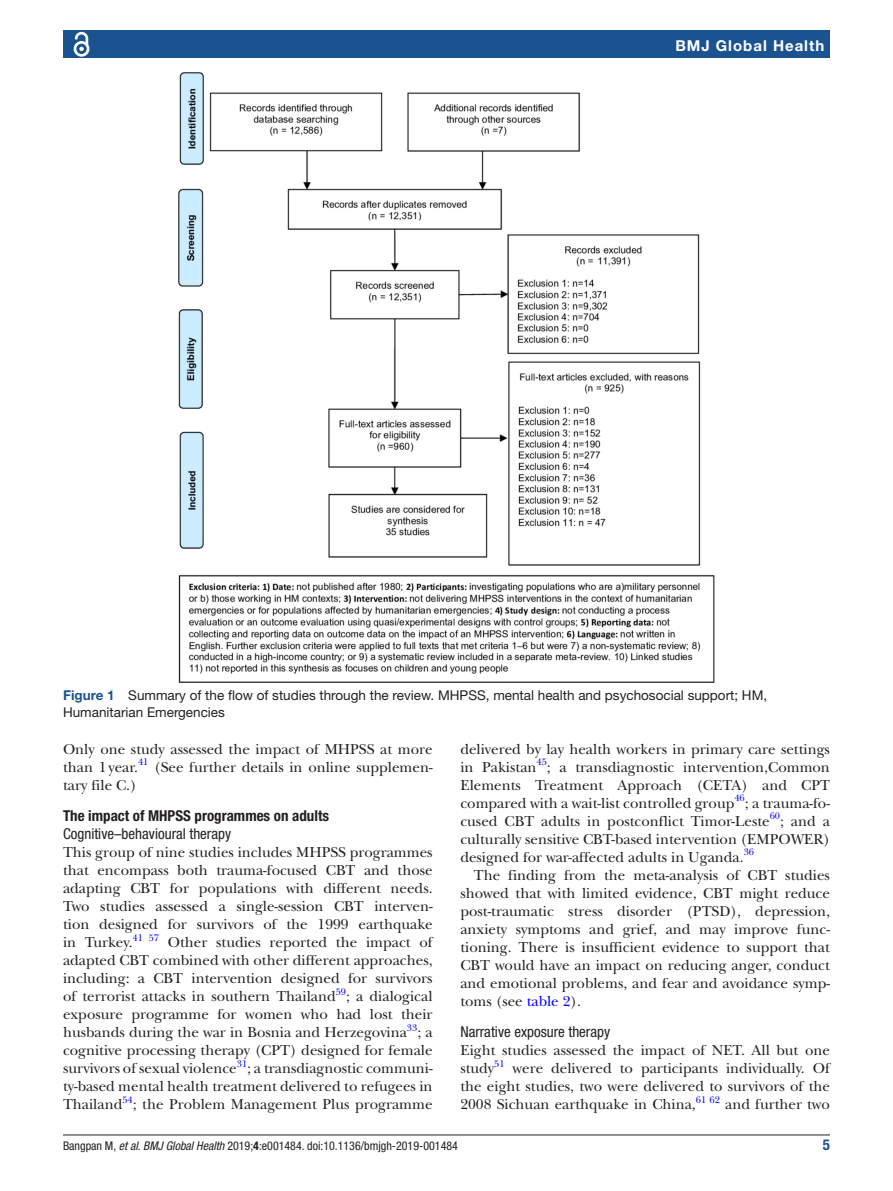
<style>
.page{position:relative;width:893px;height:1191px;background:#fff}
.page>*{position:absolute;margin:0;border:0;box-sizing:border-box;transform-origin:0 0}
.t1{font:15px/18px "New Baskerville";color:#231f20;text-align:justify}
.t2{font:condensed 15px "Helvetica Neue LT Std";color:#231f20}
.t3{font:700 condensed 15px "Helvetica Neue LT Std";color:#231f20}
.t4{font:700 15px "Helvetica Neue LT Std";letter-spacing:.065em;color:#fff}
.t5{font:700 condensed 15px "Helvetica Neue LT Std";color:#1b5391}
.t6{font:13.5px/16.2px "Helvetica Neue LT Std";color:#231f20}
.t7{font:condensed 12px "Helvetica Neue LT Std";color:#231f20}
.t8{font:9.9px "New Baskerville";color:#00f}
.s1{font-weight:700;color:#1b5391}
.s2{color:#00f}
.s3{font-style:italic}
.s4{font-weight:700}
</style>
<div class="page">
<hr style="left:63px;top:1134px;width:767px;height:1px;background:#231f20">
<div style="left:63px;top:31px;width:767px;height:27px;background:#1b5391"></div>
<svg style="left:73px;top:31px;width:17px;height:26px"></svg>
<img style="left:178px;top:73px;width:537px;height:609px">
<p class="t4" style="left:675px;top:36px;width:150px">BMJ Global Health</p>
<p class="t6" style="left:63px;top:687px;width:706px"><span class="s1">Figure 1</span> Summary of the flow of studies through the review. MHPSS, mental health and psychosocial support; HM,<br>Humanitarian Emergencies</p>
<p class="t1" style="left:63px;top:740px;width:371px">Only one study assessed the impact of MHPSS at more than 1year.</p>
<p class="t1" style="left:460px;top:740px;width:371px">delivered by lay health workers in primary care settings in Pakistan<sup>45</sup>; a transdiagnostic intervention,Common Elements Treatment Approach (CETA) and CPT compared with a wait-list controlled group</p>
<p class="t8" style="left:138px;top:756px;width:12px">41</p>
<p class="t1" style="left:154px;top:758px;width:280px">(See further details in online supplemen-</p>
<p class="t1" style="left:63px;top:776px;width:75px">tary file C.)</p>
<p class="t3" style="left:63px;top:807px;width:268px">The impact of MHPSS programmes on adults</p>
<p class="t2" style="left:63px;top:825px;width:170px">Cognitive–behavioural therapy</p>
<p class="t1" style="left:63px;top:843px;width:371px">This group of nine studies includes MHPSS programmes that encompass both trauma-focused CBT and those adapting CBT for populations with different needs.<br>Two studies assessed a single-session CBT interven&shy;tion designed for survivors of the 1999 earthquake in Turkey.</p>
<p class="t8" style="left:734px;top:792px;width:12px">46</p>
<p class="t1" style="left:460px;top:794px;width:371px;text-indent:284px">; a trauma-fo&shy;cused CBT adults in postconflict Timor-Leste</p>
<p class="t8" style="left:770px;top:810px;width:12px">60</p>
<p class="t1" style="left:460px;top:812px;width:371px;text-indent:320px">; and a culturally sensitive CBT-based intervention (EMPOWER) designed for war-affected adults in Uganda.</p>
<p class="t8" style="left:744px;top:846px;width:12px">36</p>
<p class="t1" style="left:460px;top:866px;width:371px;text-indent:14px">The finding from the meta-analysis of CBT studies showed that with limited evidence, CBT might reduce post-traumatic stress disorder (PTSD), depression, anxiety symptoms and grief, and may improve func&shy;tioning. There is insufficient evidence to support that CBT would have an impact on reducing anger, conduct and emotional problems, and fear and avoidance symp&shy;toms (see <span class="s2">table 2</span>).</p>
<p class="t2" style="left:460px;top:1023px;width:151px">Narrative exposure therapy</p>
<p class="t1" style="left:460px;top:1041px;width:371px">Eight studies assessed the impact of NET. All but one study</p>
<p class="t8" style="left:133px;top:931px;width:28px">41 57</p>
<p class="t1" style="left:63px;top:933px;width:371px;text-indent:105px">Other studies reported the impact of adapted CBT combined with other different approaches, including: a CBT intervention designed for survivors of terrorist attacks in southern Thailand<sup>59</sup>; a dialogical exposure programme for women who had lost their husbands during the war in Bosnia and Herzegovina</p>
<p class="t8" style="left:407px;top:1021px;width:12px">33</p>
<p class="t1" style="left:63px;top:1023px;width:371px;text-indent:354px">; a cognitive processing therapy (CPT) designed for female survivors of sexual violence</p>
<p class="t8" style="left:494px;top:1057px;width:12px">51</p>
<p class="t1" style="left:460px;top:1059px;width:371px;text-indent:52px">were delivered to participants individually. Of the eight studies, two were delivered to survivors of the 2008 Sichuan earthquake in China,<sup>61</sup> <sup>62</sup> and further two</p>
<p class="t8" style="left:237px;top:1057px;width:12px">31</p>
<p class="t1" style="left:63px;top:1059px;width:371px;text-indent:184px">; a transdiagnostic communi&shy;ty-based mental health treatment delivered to refugees in Thailand<sup>54</sup>; the Problem Management Plus programme</p>
<p class="t7" style="left:63px;top:1138px;width:396px">Bangpan M, <span class="s3">et al</span>. <span class="s3">BMJ Global Health</span> 2019;<span class="s4">4</span>:e001484. doi:10.1136/bmjgh-2019-001484</p>
<p class="t5" style="left:823px;top:1135px;width:9px">5</p>
</div>
